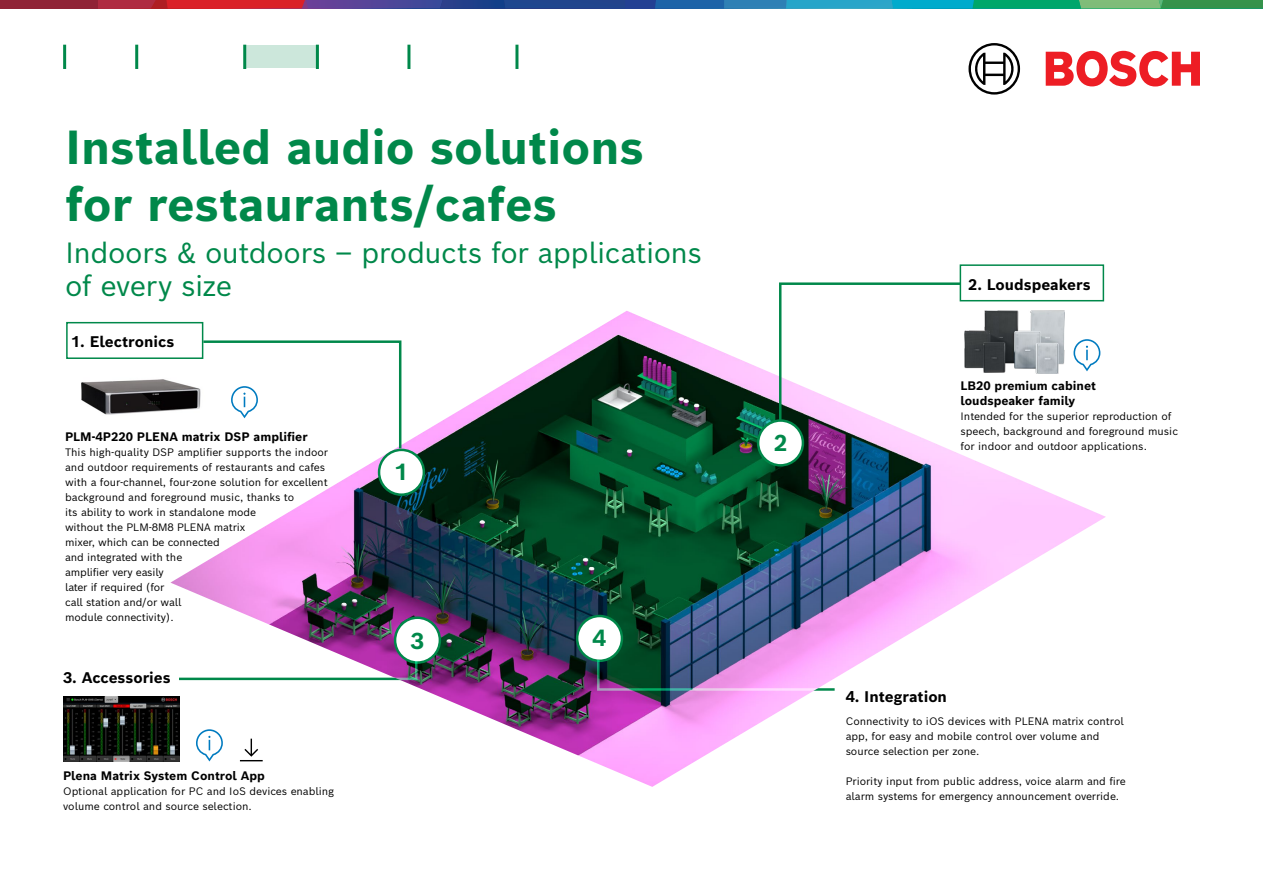
<style>
.page{position:relative;width:1263px;height:893px;background:#fff}
.page>*{position:absolute;margin:0;border:0;box-sizing:border-box;transform-origin:0 0}
.t1{font:700 46.5px/57px "Bosch Sans";color:#00884a}
.t2{font:28.5px/33px "Bosch Sans";letter-spacing:-.02em;color:#00884a}
.t3{font:700 22.35px "Bosch Sans";color:#00884a}
.t4{font:700 15px "Bosch Sans";color:#000}
.t5{font:700 12px/14.4px "Bosch Sans";color:#000}
.t6{font:10.5px/15px "Bosch Sans";letter-spacing:-.005em;color:#000}
</style>
<div class="page">
<img style="left:170px;top:311px;width:936px;height:476px">
<div style="left:960px;top:264px;width:144px;height:37px;border:2px solid #00884a"></div>
<div style="left:66px;top:322px;width:137px;height:37px;border:2px solid #00884a"></div>
<img style="left:81px;top:367px;width:120px;height:59px">
<img style="left:63px;top:696px;width:116px;height:65px">
<img style="left:965px;top:311px;width:99px;height:62px">
<div style="left:395px;top:618px;width:45px;height:44px;background:#fff;border-radius:50%"></div>
<div style="left:394px;top:616px;width:47px;height:48px;border:2px solid #00884a;border-radius:50%"></div>
<div style="left:758px;top:421px;width:45px;height:44px;background:#fff;border-radius:50%"></div>
<div style="left:757px;top:419px;width:47px;height:48px;border:2px solid #00884a;border-radius:50%"></div>
<div style="left:577px;top:616px;width:45px;height:45px;background:#fff;border-radius:50%"></div>
<div style="left:576px;top:615px;width:47px;height:47px;border:2px solid #00884a;border-radius:50%"></div>
<svg style="left:778px;top:281px;width:185px;height:143px"></svg>
<svg style="left:177px;top:641px;width:242px;height:40px"></svg>
<svg style="left:596px;top:658px;width:241px;height:34px;background:#8e7ba5"></svg>
<div style="left:379px;top:450px;width:45px;height:45px;background:#fff;border-radius:50%"></div>
<div style="left:378px;top:449px;width:47px;height:47px;border:2px solid #00884a;border-radius:50%"></div>
<svg style="left:201px;top:339px;width:202px;height:112px"></svg>
<svg style="left:196px;top:729px;width:27px;height:32px"></svg>
<svg style="left:1073px;top:339px;width:27px;height:32px"></svg>
<div style="left:0;top:0;width:97px;height:9px;background:#902336"></div>
<svg style="left:97px;top:0;width:1166px;height:9px;background:#486b80"></svg>
<svg style="left:1046px;top:51px;width:154px;height:35px"></svg>
<svg style="left:968px;top:43px;width:52px;height:52px"></svg>
<div style="left:245px;top:45px;width:74px;height:22px;background:#cce7db"></div>
<hr style="left:135px;top:45px;width:3px;height:24px;background:#00884a">
<hr style="left:316px;top:45px;width:3px;height:24px;background:#00884a">
<hr style="left:243px;top:45px;width:3px;height:24px;background:#00884a">
<hr style="left:63px;top:45px;width:3px;height:24px;background:#00884a">
<hr style="left:407px;top:45px;width:3px;height:24px;background:#00884a">
<hr style="left:515px;top:45px;width:3px;height:24px;background:#00884a">
<svg style="left:240px;top:739px;width:23px;height:22px"></svg>
<h1 class="t1" style="left:65px;top:114px;width:580px">Installed audio solutions for restaurants/cafes</h1>
<h2 class="t2" style="left:65px;top:233px;width:638px">Indoors &amp; outdoors – products for applications of every size</h2>
<h3 class="t4" style="left:71px;top:328px;width:105px">1. Electronics</h3>
<p class="t5" style="left:65px;top:428px;width:244px">PLM-4P220 PLENA matrix DSP amplifier</p>
<p class="t6" style="left:65px;top:443px;width:265px">This high-quality DSP amplifier supports the indoor and outdoor requirements of restaurants and cafes with a four-channel, four-zone solution for excellent background and foreground music, thanks to<br>its ability to work in standalone mode<br>without the PLM-8M8 PLENA matrix<br>mixer, which can be connected<br>and integrated with the<br>amplifier very easily<br>later if required (for<br>call station and/or wall<br>module connectivity).</p>
<h3 class="t4" style="left:63px;top:665px;width:109px">3. Accessories</h3>
<p class="t5" style="left:63px;top:767px;width:203px">Plena Matrix System Control App</p>
<p class="t6" style="left:63px;top:783px;width:273px">Optional application for PC and IoS devices enabling volume control and source selection.</p>
<h3 class="t3" style="left:395px;top:453px;width:15px">1</h3>
<h3 class="t3" style="left:411px;top:622px;width:15px">3</h3>
<h3 class="t3" style="left:592px;top:619px;width:15px">4</h3>
<h3 class="t3" style="left:774px;top:424px;width:15px">2</h3>
<h3 class="t4" style="left:968px;top:272px;width:124px">2. Loudspeakers</h3>
<p class="t5" style="left:960px;top:378px;width:137px">LB20 premium cabinet loudspeaker family</p>
<p class="t6" style="left:960px;top:407px;width:219px">Intended for the superior reproduction of speech, background and foreground music for indoor and outdoor applications.</p>
<h3 class="t4" style="left:846px;top:684px;width:103px">4. Integration</h3>
<p class="t6" style="left:846px;top:712px;width:280px">Connectivity to iOS devices with PLENA matrix control app, for easy and mobile control over volume and source selection per zone.</p>
<p class="t6" style="left:846px;top:772px;width:282px">Priority input from public address, voice alarm and fire alarm systems for emergency announcement override.</p>
</div>
